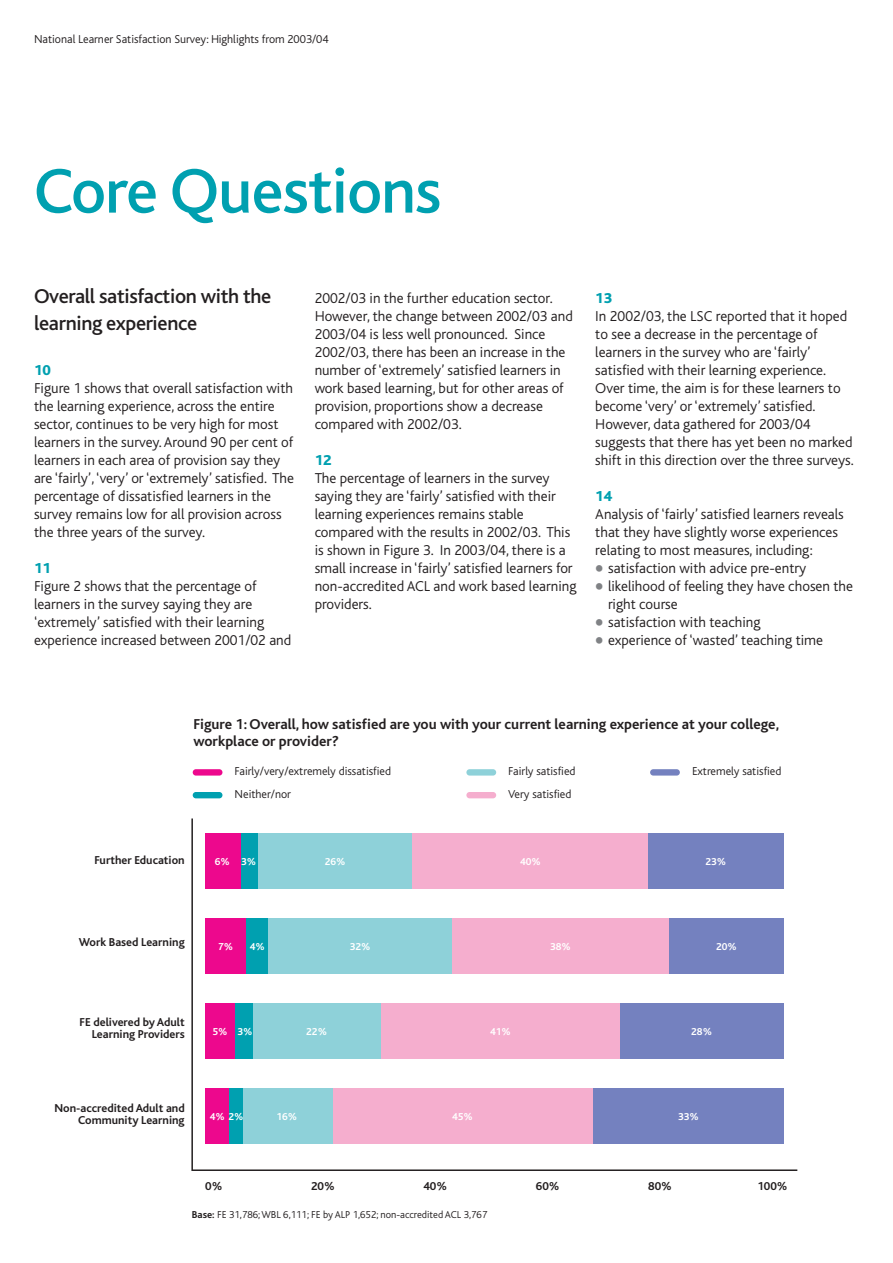
<style>
.page{position:relative;width:893px;height:1263px;background:#fff}
.page>*{position:absolute;margin:0;border:0;box-sizing:border-box;transform-origin:0 0}
.t1{font:500 66px "Bliss";letter-spacing:-.015em;color:#00a0b0}
.t2{font:500 21px/27px "Bliss";letter-spacing:-.015em;color:#231f20}
.t3{font:300 15px/18px "Bliss";color:#231f20}
.t4{font:700 15px/16.5px "Bliss";color:#231f20}
.t5{font:800 15px "Bliss";color:#00a0b0}
.t6{font:300 12px/23px "Bliss";color:#231f20}
.t7{font:700 12px/12px "Bliss";color:#231f20;text-align:right}
.t8{font:300 10.5px "Bliss";color:#231f20}
.t9{font:700 10.5px "Bliss";color:#fff}
.s1{font-weight:800;font-size:24px;color:#808285}
.s2{font-weight:700}
</style>
<div class="page">
<hr style="left:191px;top:818px;width:2px;height:353px;background:#231f20">
<hr style="left:192px;top:1169px;width:605px;height:2px;background:#231f20">
<div style="left:412px;top:833px;width:236px;height:56px;background:#f5aece"></div>
<div style="left:648px;top:833px;width:136px;height:56px;background:#7481bf"></div>
<div style="left:241px;top:833px;width:18px;height:56px;background:#00a0b0"></div>
<div style="left:259px;top:833px;width:153px;height:56px;background:#8ed1d9"></div>
<div style="left:206px;top:833px;width:35px;height:56px;background:#ed088d"></div>
<div style="left:193px;top:769px;width:29px;height:6px;background:#ed088d;border-radius:3px"></div>
<div style="left:193px;top:792px;width:29px;height:6px;background:#00a0b0;border-radius:3px"></div>
<div style="left:466px;top:769px;width:30px;height:6px;background:#8ed1d9;border-radius:3px"></div>
<svg style="left:466px;top:792px;width:30px;height:6px"></svg>
<div style="left:650px;top:769px;width:30px;height:6px;background:#7481bf;border-radius:3px"></div>
<div style="left:252px;top:1003px;width:129px;height:55px;background:#8ed1d9"></div>
<div style="left:333px;top:1088px;width:260px;height:55px;background:#f5aece"></div>
<div style="left:593px;top:1088px;width:191px;height:55px;background:#7481bf"></div>
<div style="left:229px;top:1088px;width:15px;height:55px;background:#00a0b0"></div>
<div style="left:243px;top:1088px;width:90px;height:55px;background:#8ed1d9"></div>
<div style="left:206px;top:1088px;width:23px;height:55px;background:#ed088d"></div>
<div style="left:381px;top:1003px;width:239px;height:55px;background:#f5aece"></div>
<div style="left:620px;top:1003px;width:164px;height:55px;background:#7481bf"></div>
<div style="left:235px;top:1003px;width:17px;height:55px;background:#00a0b0"></div>
<div style="left:206px;top:1003px;width:29px;height:55px;background:#ed088d"></div>
<div style="left:452px;top:918px;width:217px;height:56px;background:#f5aece"></div>
<div style="left:669px;top:918px;width:115px;height:56px;background:#7481bf"></div>
<div style="left:246px;top:918px;width:23px;height:56px;background:#00a0b0"></div>
<div style="left:269px;top:918px;width:183px;height:56px;background:#8ed1d9"></div>
<div style="left:206px;top:918px;width:40px;height:56px;background:#ed088d"></div>
<p class="t6" style="left:34px;top:29px;width:296px">National Learner Satisfaction Survey: Highlights from 2003/04</p>
<h1 class="t1" style="left:34px;top:169px;width:409px">Core Questions</h1>
<h2 class="t2" style="left:34px;top:285px;width:239px">Overall satisfaction with the learning experience</h2>
<p class="t5" style="left:34px;top:365px;width:18px">10</p>
<p class="t3" style="left:34px;top:380px;width:261px">Figure 1 shows that overall satisfaction with the learning experience, across the entire sector, continues to be very high for most learners in the survey.Around 90 per cent of learners in each area of provision say they are ‘fairly’,‘very’ or ‘extremely’ satisfied. The percentage of dissatisfied learners in the survey remains low for all provision across the three years of the survey.</p>
<p class="t5" style="left:34px;top:563px;width:18px">11</p>
<p class="t3" style="left:34px;top:578px;width:259px">Figure 2 shows that the percentage of learners in the survey saying they are ‘extremely’ satisfied with their learning experience increased between 2001/02 and</p>
<p class="t3" style="left:315px;top:290px;width:260px">2002/03 in the further education sector.<br>However, the change between 2002/03 and 2003/04 is less well pronounced. Since 2002/03, there has been an increase in the number of ‘extremely’ satisfied learners in work based learning, but for other areas of provision, proportions show a decrease compared with 2002/03.</p>
<p class="t5" style="left:315px;top:455px;width:18px">12</p>
<p class="t3" style="left:315px;top:470px;width:263px">The percentage of learners in the survey saying they are ‘fairly’ satisfied with their learning experiences remains stable compared with the results in 2002/03. This is shown in Figure 3. In 2003/04, there is a small increase in ‘fairly’ satisfied learners for non-accredited ACL and work based learning providers.</p>
<p class="t5" style="left:595px;top:293px;width:18px">13</p>
<p class="t3" style="left:595px;top:308px;width:260px">In 2002/03, the LSC reported that it hoped to see a decrease in the percentage of learners in the survey who are ‘fairly’ satisfied with their learning experience.<br>Over time, the aim is for these learners to become ‘very’ or ‘extremely’ satisfied.<br>However, data gathered for 2003/04 suggests that there has yet been no marked shift in this direction over the three surveys.</p>
<p class="t5" style="left:595px;top:491px;width:18px">14</p>
<p class="t3" style="left:595px;top:506px;width:250px">Analysis of ‘fairly’ satisfied learners reveals that they have slightly worse experiences relating to most measures, including:</p>
<p class="t3" style="left:595px;top:560px;width:213px"><span class="s1">•</span> satisfaction with advice pre-entry</p>
<p class="t3" style="left:608px;top:578px;width:246px;text-indent:-13px"><span class="s1">•</span> likelihood of feeling they have chosen the right course</p>
<p class="t3" style="left:595px;top:614px;width:167px"><span class="s1">•</span> satisfaction with teaching</p>
<p class="t3" style="left:595px;top:632px;width:229px"><span class="s1">•</span> experience of ‘wasted’ teaching time</p>
<p class="t4" style="left:193px;top:718px;width:587px">Figure 1: Overall, how satisfied are you with your current learning experience at your college, workplace or provider?</p>
<p class="t6" style="left:235px;top:761px;width:158px">Fairly/very/extremely dissatisfied<br>Neither/nor</p>
<p class="t6" style="left:508px;top:761px;width:69px">Fairly satisfied<br>Very satisfied</p>
<p class="t6" style="left:692px;top:761px;width:91px">Extremely satisfied</p>
<p class="t7" style="left:94px;top:855px;width:92px">Further Education</p>
<p class="t9" style="left:215px;top:858px;width:43px">6% 3%</p>
<p class="t9" style="left:325px;top:858px;width:22px">26%</p>
<p class="t9" style="left:520px;top:858px;width:22px">40%</p>
<p class="t9" style="left:705px;top:858px;width:22px">23%</p>
<p class="t7" style="left:79px;top:938px;width:107px">Work Based Learning</p>
<p class="t9" style="left:218px;top:943px;width:17px">7%</p>
<p class="t9" style="left:250px;top:943px;width:17px">4%</p>
<p class="t9" style="left:350px;top:943px;width:22px">32%</p>
<p class="t9" style="left:550px;top:943px;width:22px">38%</p>
<p class="t9" style="left:716px;top:943px;width:22px">20%</p>
<p class="t7" style="left:80px;top:1017px;width:107px">FE delivered by Adult<br>Learning Providers</p>
<p class="t9" style="left:212px;top:1028px;width:42px">5% 3%</p>
<p class="t9" style="left:306px;top:1028px;width:22px">22%</p>
<p class="t9" style="left:490px;top:1028px;width:22px">41%</p>
<p class="t9" style="left:691px;top:1028px;width:22px">28%</p>
<p class="t7" style="left:54px;top:1103px;width:132px">Non-accredited Adult and<br>Community Learning</p>
<p class="t9" style="left:210px;top:1113px;width:35px">4% 2%</p>
<p class="t9" style="left:277px;top:1113px;width:22px">16%</p>
<p class="t9" style="left:452px;top:1113px;width:22px">45%</p>
<p class="t9" style="left:678px;top:1113px;width:22px">33%</p>
<p class="t7" style="left:205px;top:1181px;width:19px">0%</p>
<p class="t7" style="left:311px;top:1181px;width:25px">20%</p>
<p class="t7" style="left:423px;top:1181px;width:25px">40%</p>
<p class="t7" style="left:536px;top:1181px;width:25px">60%</p>
<p class="t7" style="left:648px;top:1181px;width:25px">80%</p>
<p class="t7" style="left:757px;top:1181px;width:32px">100%</p>
<p class="t8" style="left:192px;top:1211px;width:297px"><span class="s2">Base:</span> FE 31,786;WBL 6,111; FE by ALP 1,652; non-accredited ACL 3,767</p>
</div>
